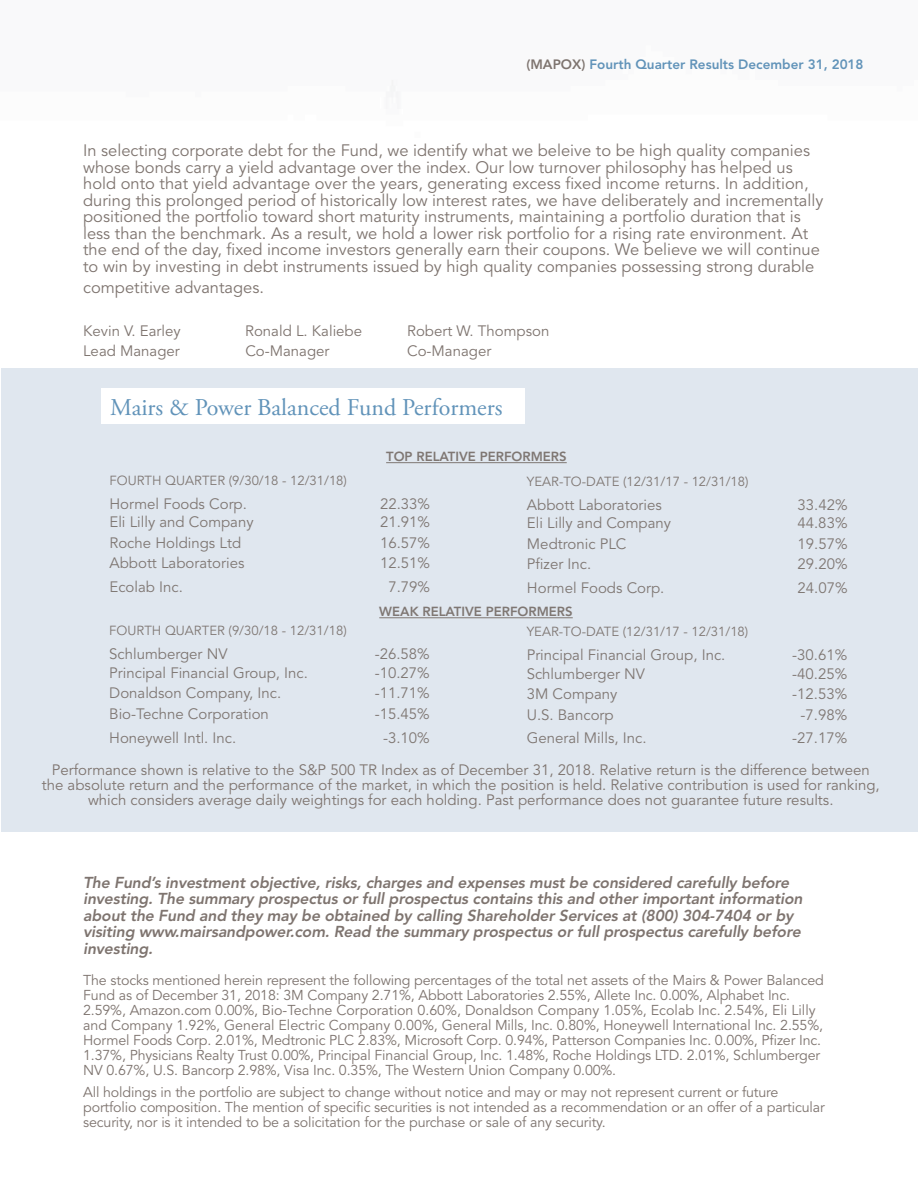
<style>
.page{position:relative;width:918px;height:1188px;background:#fff}
.page>*{position:absolute;margin:0;border:0;box-sizing:border-box;transform-origin:0 0}
.t1{font:24px "Adobe Garamond Pro";color:#6193b9}
.t2{font:16.5px/16.5px "Avenir LT Std";color:#7e746f}
.t3{font:italic 800 15.75px/16.5px "Avenir LT Std";letter-spacing:-.01em;color:#7e746f}
.t4{font:15px "Avenir LT Std";color:#7f7773}
.t5{font:15px/15px "Avenir LT Std";color:#7e746f;text-align:center}
.t6{font:14.25px/15px "Avenir LT Std";letter-spacing:-.01em;color:#7e746f}
.t7{font:800 13.5px "Avenir LT Std";color:#6193b9}
.t8{font:13.2px "Avenir LT Std";color:#7f7773}
.t9{font:800 13.2px "Avenir LT Std";color:#7f7773}
.s1{color:#7e746f}
</style>
<div class="page">
<div style="left:1px;top:369px;width:917px;height:463px;background:#e0e7ef"></div>
<div style="left:101px;top:389px;width:423px;height:35px;background:#fff"></div>
<hr style="left:386px;top:462px;width:181px;height:1px;background:#7f7773">
<hr style="left:379px;top:617px;width:194px;height:1px;background:#7f7773">
<p class="t7" style="left:527px;top:58px;width:339px"><span class="s1">(MAPOX)</span> Fourth Quarter Results December 31, 2018</p>
<p class="t2" style="left:83px;top:143px;width:742px">In selecting corporate debt for the Fund, we identify what we beleive to be high quality companies whose bonds carry a yield advantage over the index. Our low turnover philosophy has helped us hold onto that yield advantage over the years, generating excess fixed income returns. In addition, during this prolonged period of historically low interest rates, we have deliberately and incrementally positioned the portfolio toward short maturity instruments, maintaining a portfolio duration that is less than the benchmark. As a result, we hold a lower risk portfolio for a rising rate environment. At the end of the day, fixed income investors generally earn their coupons. We believe we will continue to win by investing in debt instruments issued by high quality companies possessing strong durable</p>
<p class="t2" style="left:83px;top:281px;width:182px">competitive advantages.</p>
<p class="t5" style="left:83px;top:324px;width:99px">Kevin V. Earley</p>
<p class="t5" style="left:245px;top:324px;width:118px">Ronald L. Kaliebe</p>
<p class="t5" style="left:407px;top:324px;width:144px">Robert W. Thompson</p>
<p class="t5" style="left:83px;top:344px;width:98px">Lead Manager</p>
<p class="t5" style="left:245px;top:344px;width:86px">Co-Manager</p>
<p class="t5" style="left:407px;top:344px;width:86px">Co-Manager</p>
<h1 class="t1" style="left:110px;top:398px;width:394px">Mairs &amp; Power Balanced Fund Performers</h1>
<p class="t9" style="left:386px;top:451px;width:182px">TOP RELATIVE PERFORMERS</p>
<p class="t8" style="left:110px;top:475px;width:239px">FOURTH QUARTER (9/30/18 - 12/31/18)</p>
<p class="t4" style="left:110px;top:497px;width:139px">Hormel Foods Corp.</p>
<p class="t4" style="left:380px;top:497px;width:52px">22.33%</p>
<p class="t4" style="left:110px;top:516px;width:146px">Eli Lilly and Company</p>
<p class="t4" style="left:380px;top:516px;width:52px">21.91%</p>
<p class="t4" style="left:110px;top:536px;width:133px">Roche Holdings Ltd</p>
<p class="t4" style="left:380px;top:536px;width:52px">16.57%</p>
<p class="t4" style="left:110px;top:557px;width:136px">Abbott Laboratories</p>
<p class="t4" style="left:380px;top:557px;width:52px">12.51%</p>
<p class="t4" style="left:110px;top:580px;width:75px">Ecolab Inc.</p>
<p class="t4" style="left:388px;top:580px;width:43px">7.79%</p>
<p class="t8" style="left:527px;top:476px;width:223px">YEAR-TO-DATE (12/31/17 - 12/31/18)</p>
<p class="t4" style="left:527px;top:498px;width:136px">Abbott Laboratories</p>
<p class="t4" style="left:797px;top:498px;width:52px">33.42%</p>
<p class="t4" style="left:527px;top:517px;width:146px">Eli Lilly and Company</p>
<p class="t4" style="left:797px;top:517px;width:52px">44.83%</p>
<p class="t4" style="left:527px;top:537px;width:101px">Medtronic PLC</p>
<p class="t4" style="left:797px;top:537px;width:52px">19.57%</p>
<p class="t4" style="left:527px;top:558px;width:66px">Pfizer Inc.</p>
<p class="t4" style="left:797px;top:558px;width:52px">29.20%</p>
<p class="t4" style="left:527px;top:581px;width:139px">Hormel Foods Corp.</p>
<p class="t4" style="left:797px;top:581px;width:52px">24.07%</p>
<p class="t9" style="left:379px;top:606px;width:195px">WEAK RELATIVE PERFORMERS</p>
<p class="t8" style="left:109px;top:625px;width:239px">FOURTH QUARTER (9/30/18 - 12/31/18)</p>
<p class="t4" style="left:109px;top:648px;width:120px">Schlumberger NV</p>
<p class="t4" style="left:375px;top:648px;width:57px">-26.58%</p>
<p class="t4" style="left:109px;top:666px;width:200px">Principal Financial Group, Inc.</p>
<p class="t4" style="left:375px;top:666px;width:57px">-10.27%</p>
<p class="t4" style="left:109px;top:687px;width:174px">Donaldson Company, Inc.</p>
<p class="t4" style="left:375px;top:687px;width:57px">-11.71%</p>
<p class="t4" style="left:109px;top:707px;width:161px">Bio-Techne Corporation</p>
<p class="t4" style="left:375px;top:707px;width:57px">-15.45%</p>
<p class="t4" style="left:109px;top:731px;width:129px">Honeywell Intl. Inc.</p>
<p class="t4" style="left:383px;top:731px;width:48px">-3.10%</p>
<p class="t8" style="left:527px;top:626px;width:223px">YEAR-TO-DATE (12/31/17 - 12/31/18)</p>
<p class="t4" style="left:527px;top:649px;width:200px">Principal Financial Group, Inc.</p>
<p class="t4" style="left:792px;top:649px;width:57px">-30.61%</p>
<p class="t4" style="left:527px;top:667px;width:120px">Schlumberger NV</p>
<p class="t4" style="left:792px;top:667px;width:57px">-40.25%</p>
<p class="t4" style="left:527px;top:688px;width:92px">3M Company</p>
<p class="t4" style="left:792px;top:688px;width:57px">-12.53%</p>
<p class="t4" style="left:527px;top:708px;width:88px">U.S. Bancorp</p>
<p class="t4" style="left:801px;top:708px;width:48px">-7.98%</p>
<p class="t4" style="left:527px;top:732px;width:121px">General Mills, Inc.</p>
<p class="t4" style="left:792px;top:732px;width:57px">-27.17%</p>
<p class="t5" style="left:42px;top:763px;width:839px">Performance shown is relative to the S&amp;P 500 TR Index as of December 31, 2018. Relative return is the difference between the absolute return and the performance of the market, in which the position is held. Relative contribution is used for ranking, which considers average daily weightings for each holding. Past performance does not guarantee future results.</p>
<p class="t3" style="left:83px;top:876px;width:723px">The Fund’s investment objective, risks, charges and expenses must be considered carefully before investing. The summary prospectus or full prospectus contains this and other important information about the Fund and they may be obtained by calling Shareholder Services at (800) 304-7404 or by visiting www.mairsandpower.com. Read the summary prospectus or full prospectus carefully before investing.</p>
<p class="t6" style="left:83px;top:974px;width:742px">The stocks mentioned herein represent the following percentages of the total net assets of the Mairs &amp; Power Balanced Fund as of December 31, 2018: 3M Company 2.71%, Abbott Laboratories 2.55%, Allete Inc. 0.00%, Alphabet Inc.<br>2.59%, Amazon.com 0.00%, Bio-Techne Corporation 0.60%, Donaldson Company 1.05%, Ecolab Inc. 2.54%, Eli Lilly and Company 1.92%, General Electric Company 0.00%, General Mills, Inc. 0.80%, Honeywell International Inc. 2.55%, Hormel Foods Corp. 2.01%, Medtronic PLC 2.83%, Microsoft Corp. 0.94%, Patterson Companies Inc. 0.00%, Pfizer Inc.<br>1.37%, Physicians Realty Trust 0.00%, Principal Financial Group, Inc. 1.48%, Roche Holdings LTD. 2.01%, Schlumberger NV 0.67%, U.S. Bancorp 2.98%, Visa Inc. 0.35%, The Western Union Company 0.00%.</p>
<p class="t6" style="left:83px;top:1086px;width:743px">All holdings in the portfolio are subject to change without notice and may or may not represent current or future portfolio composition. The mention of specific securities is not intended as a recommendation or an offer of a particular security, nor is it intended to be a solicitation for the purchase or sale of any security.</p>
</div>
